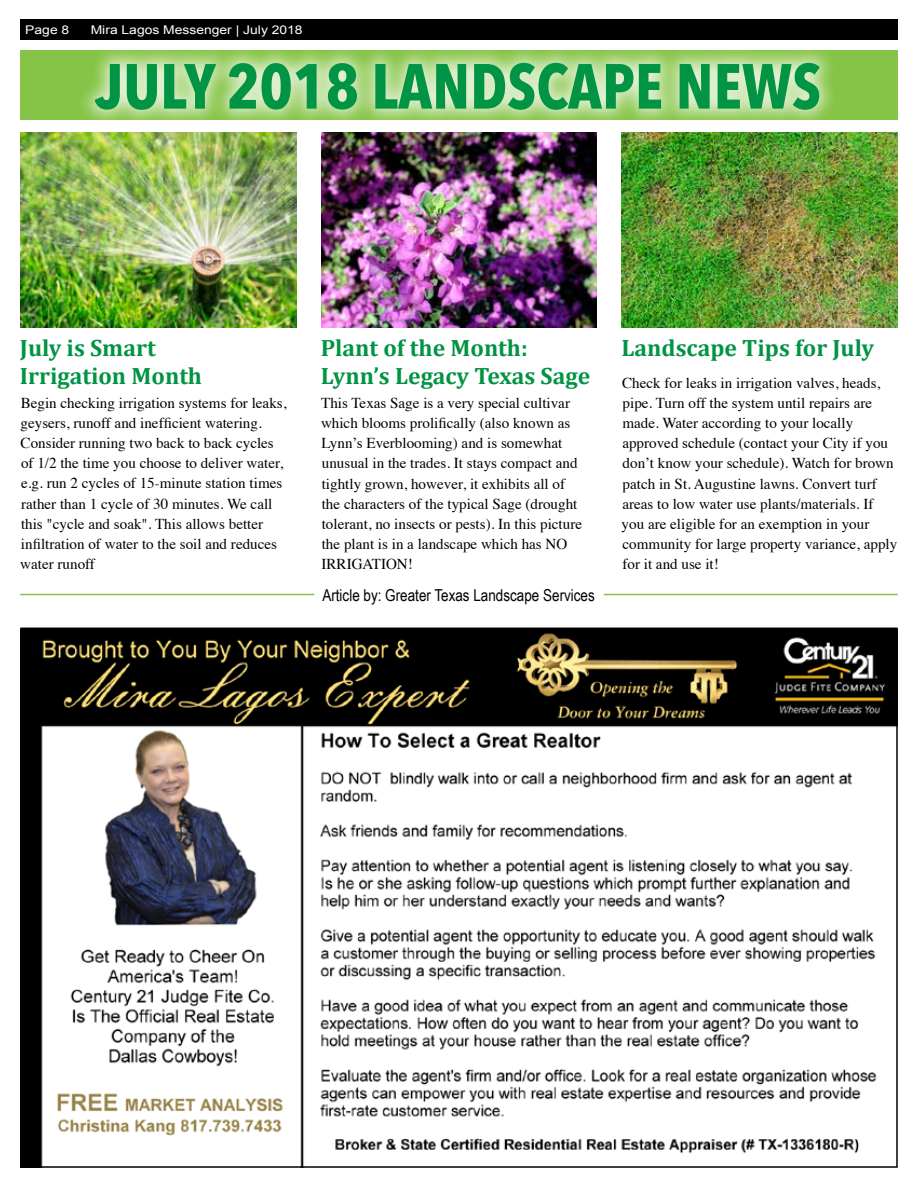
<style>
.page{position:relative;width:918px;height:1188px;background:#fff}
.page>*{position:absolute;margin:0;border:0;box-sizing:border-box;transform-origin:0 0}
.t1{font:700 63px "Avenir Next Condensed";color:#009444}
.t2{font:700 23.7px/28.5px "Cambria";color:#009444}
.t3{font:16.5px "Arial Narrow";color:#000}
.t4{font:15.15px/20.2px "Times";color:#000}
.t5{font:12px "Arial";color:#fff;scale:1.16 1}
</style>
<div class="page">
<div style="left:20px;top:20px;width:878px;height:20px;background:#000"></div>
<img style="left:22px;top:630px;width:874px;height:536px">
<img style="left:20px;top:132px;width:276px;height:196px">
<img style="left:321px;top:132px;width:276px;height:196px">
<img style="left:622px;top:132px;width:276px;height:196px">
<hr style="left:20px;top:594px;width:294px;height:1px;background:#85c446">
<hr style="left:604px;top:594px;width:294px;height:1px;background:#85c446">
<div style="left:20px;top:51px;width:878px;height:69px;background:#85c446"></div>
<div style="left:77px;top:44px;width:761px;height:84px;background:#fff;opacity:.75"></div>
<p class="t5" style="left:25px;top:22px;width:39px">Page 8</p>
<p class="t5" style="left:91px;top:22px;width:184px">Mira Lagos Messenger | July 2018</p>
<h1 class="t1" style="left:96px;top:48px;width:727px">JULY 2018 LANDSCAPE NEWS</h1>
<h2 class="t2" style="left:20px;top:333px;width:184px">July is Smart<br>Irrigation Month</h2>
<h2 class="t2" style="left:321px;top:333px;width:271px">Plant of the Month:<br>Lynn’s Legacy Texas Sage</h2>
<h2 class="t2" style="left:621px;top:333px;width:254px">Landscape Tips for July</h2>
<p class="t4" style="left:20px;top:391px;width:268px">Begin checking irrigation systems for leaks, geysers, runoff and inefficient watering.<br>Consider running two back to back cycles of 1/2 the time you choose to deliver water, e.g. run 2 cycles of 15-minute station times rather than 1 cycle of 30 minutes. We call this "cycle and soak". This allows better infiltration of water to the soil and reduces water runoff</p>
<p class="t4" style="left:321px;top:391px;width:263px">This Texas Sage is a very special cultivar which blooms prolifically (also known as Lynn’s Everblooming) and is somewhat unusual in the trades. It stays compact and tightly grown, however, it exhibits all of the characters of the typical Sage (drought tolerant, no insects or pests). In this picture the plant is in a landscape which has NO IRRIGATION!</p>
<p class="t4" style="left:622px;top:371px;width:277px">Check for leaks in irrigation valves, heads, pipe. Turn off the system until repairs are made. Water according to your locally approved schedule (contact your City if you don’t know your schedule). Watch for brown patch in St. Augustine lawns. Convert turf areas to low water use plants/materials. If you are eligible for an exemption in your community for large property variance, apply for it and use it!</p>
<p class="t3" style="left:322px;top:583px;width:274px">Article by: Greater Texas Landscape Services</p>
</div>
